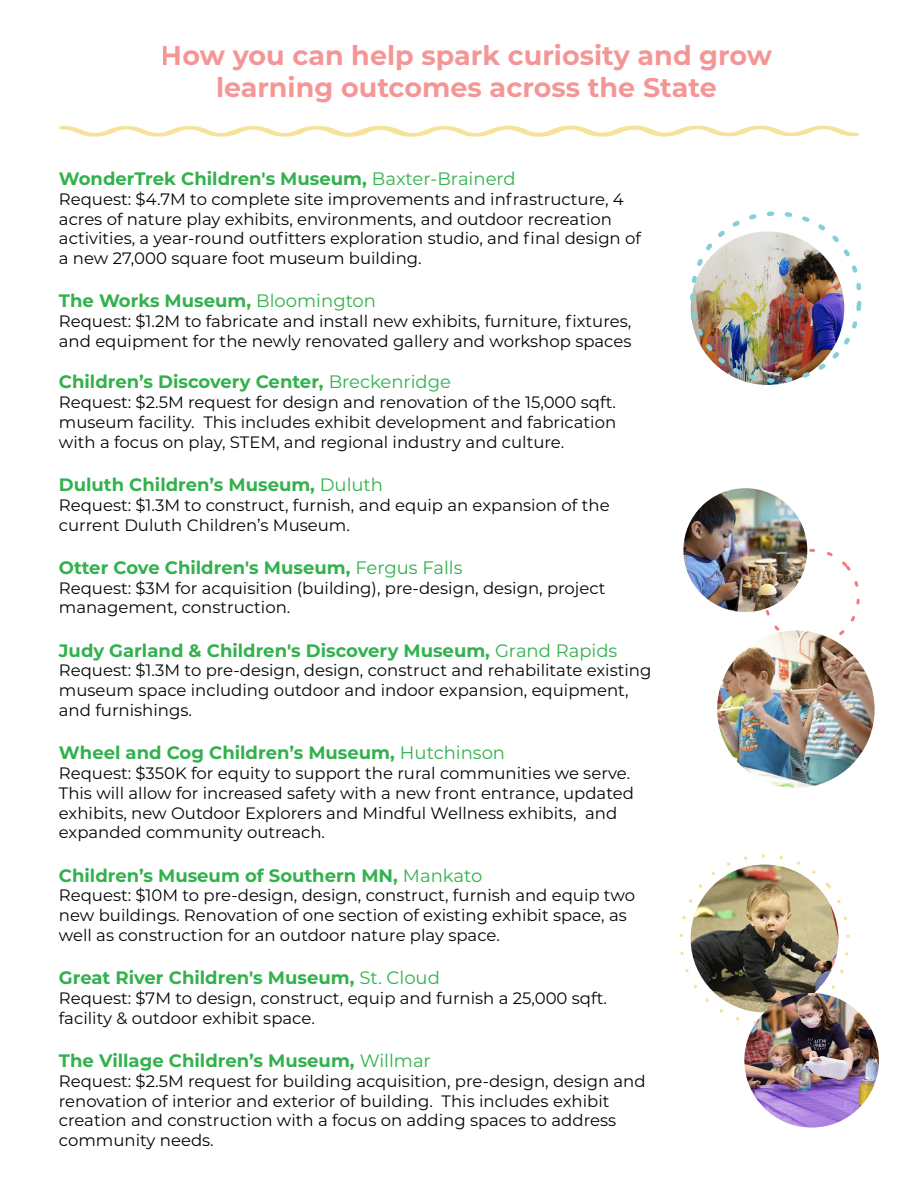
<style>
.page{position:relative;width:918px;height:1188px;background:#fff}
.page>*{position:absolute;margin:0;border:0;box-sizing:border-box;transform-origin:0 0}
.t1{font:700 27px/32.4px "Montserrat";color:rgb(240 91 92/.8);text-align:center}
.t2{font:700 18px "Montserrat";color:#32b14d}
.t3{font:16.5px/19.8px "Montserrat";color:#040503}
.s1{font-weight:400}
</style>
<div class="page">
<svg style="left:763px;top:549px;width:97px;height:95px"></svg>
<svg style="left:679px;top:854px;width:175px;height:180px"></svg>
<svg style="left:59px;top:125px;width:800px;height:12px"></svg>
<img style="left:683px;top:488px;width:124px;height:124px;border-radius:62px">
<img style="left:691px;top:865px;width:147px;height:147px;border-radius:74px">
<img style="left:744px;top:993px;width:135px;height:135px;border-radius:67px">
<img style="left:717px;top:631px;width:158px;height:157px;border-radius:79px">
<img style="left:690px;top:211px;width:172px;height:174px">
<h1 class="t1" style="left:161px;top:37px;width:613px">How you can help spark curiosity and grow learning outcomes across the State</h1>
<p class="t2" style="left:59px;top:166px;width:458px">WonderTrek Children's Museum, <span class="s1">Baxter-Brainerd</span></p>
<p class="t3" style="left:59px;top:189px;width:584px">Request: $4.7M to complete site improvements and infrastructure, 4 acres of nature play exhibits, environments, and outdoor recreation activities, a year-round outfitters exploration studio, and final design of a new 27,000 square foot museum building.</p>
<p class="t2" style="left:59px;top:288px;width:319px">The Works Museum, <span class="s1">Bloomington</span></p>
<p class="t3" style="left:59px;top:311px;width:574px">Request: $1.2M to fabricate and install new exhibits, furniture, fixtures, and equipment for the newly renovated gallery and workshop spaces</p>
<p class="t2" style="left:59px;top:369px;width:394px">Children’s Discovery Center, <span class="s1">Breckenridge</span></p>
<p class="t3" style="left:59px;top:392px;width:559px;text-align:justify">Request: $2.5M request for design and renovation of the 15,000 sqft. museum facility. This includes exhibit development and fabrication with a focus on play, STEM, and regional industry and culture.</p>
<p class="t2" style="left:59px;top:472px;width:326px">Duluth Children’s Museum, <span class="s1">Duluth</span></p>
<p class="t3" style="left:59px;top:495px;width:552px">Request: $1.3M to construct, furnish, and equip an expansion of the current Duluth Children’s Museum.</p>
<p class="t2" style="left:59px;top:554px;width:405px">Otter Cove Children's Museum, <span class="s1">Fergus Falls</span></p>
<p class="t3" style="left:59px;top:577px;width:548px">Request: $3M for acquisition (building), pre-design, design, project management, construction.</p>
<p class="t2" style="left:59px;top:637px;width:560px">Judy Garland &amp; Children's Discovery Museum, <span class="s1">Grand Rapids</span></p>
<p class="t3" style="left:59px;top:660px;width:594px">Request: $1.3M to pre-design, design, construct and rehabilitate existing museum space including outdoor and indoor expansion, equipment, and furnishings.</p>
<p class="t2" style="left:59px;top:740px;width:448px">Wheel and Cog Children’s Museum, <span class="s1">Hutchinson</span></p>
<p class="t3" style="left:59px;top:763px;width:577px">Request: $350K for equity to support the rural communities we serve.<br>This will allow for increased safety with a new front entrance, updated exhibits, new Outdoor Explorers and Mindful Wellness exhibits, and expanded community outreach.</p>
<p class="t2" style="left:59px;top:862px;width:425px">Children’s Museum of Southern MN, <span class="s1">Mankato</span></p>
<p class="t3" style="left:59px;top:885px;width:578px">Request: $10M to pre-design, design, construct, furnish and equip two new buildings. Renovation of one section of existing exhibit space, as well as construction for an outdoor nature play space.</p>
<p class="t2" style="left:59px;top:965px;width:383px">Great River Children's Museum, <span class="s1">St. Cloud</span></p>
<p class="t3" style="left:59px;top:988px;width:550px">Request: $7M to design, construct, equip and furnish a 25,000 sqft. facility &amp; outdoor exhibit space.</p>
<p class="t2" style="left:59px;top:1048px;width:373px">The Village Children’s Museum, <span class="s1">Willmar</span></p>
<p class="t3" style="left:59px;top:1071px;width:588px">Request: $2.5M request for building acquisition, pre-design, design and renovation of interior and exterior of building. This includes exhibit creation and construction with a focus on adding spaces to address community needs.</p>
</div>
